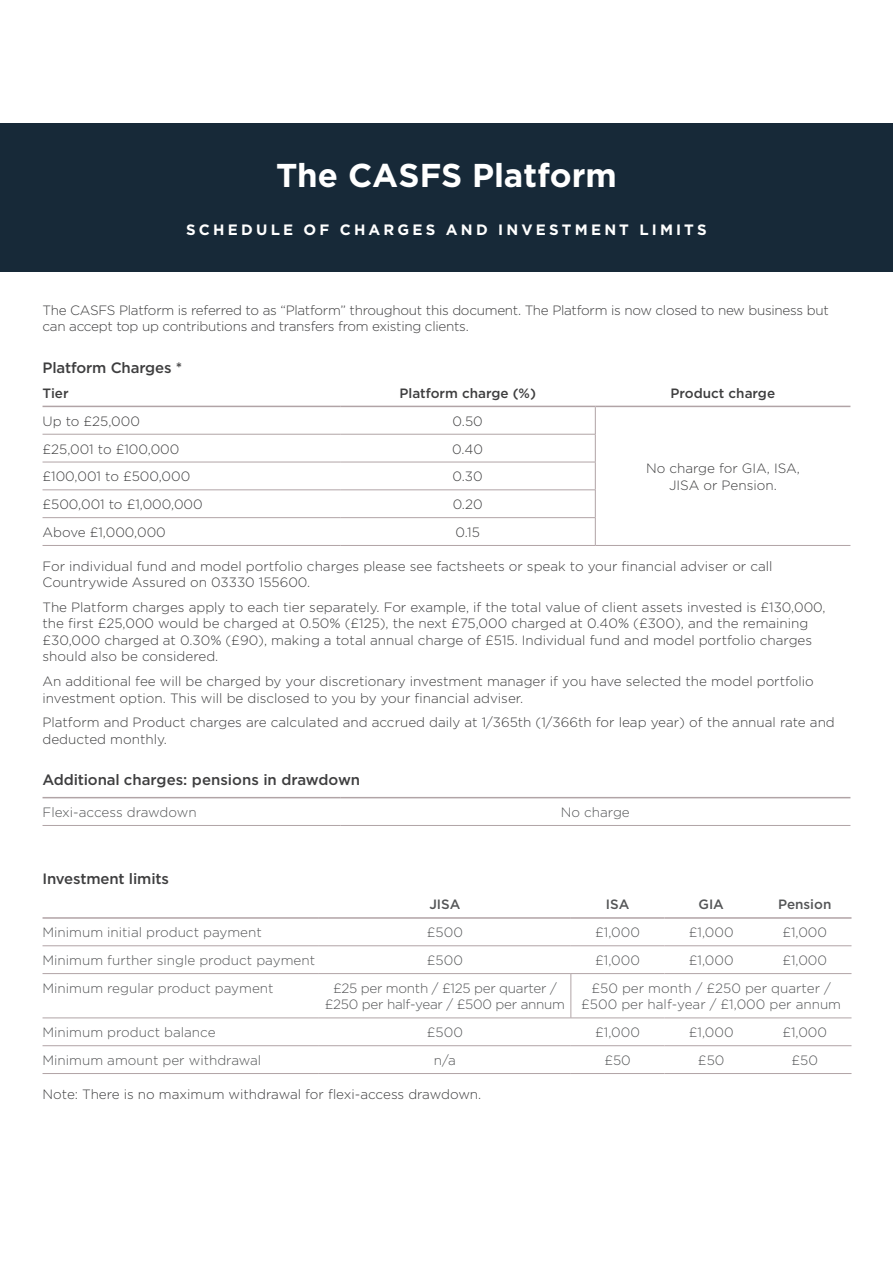
<style>
.page{position:relative;width:893px;height:1263px;background:#fff}
.page>*{position:absolute;margin:0;border:0;box-sizing:border-box;transform-origin:0 0}
.t1{font:700 33px "Gotham";letter-spacing:-.005em;color:#fff}
.t2{font:500 15px "Gotham";letter-spacing:-.01em;color:#3e3e3f}
.t3{font:700 15px "Gotham";letter-spacing:.21em;color:#fff}
.t4{font:300 13.5px/16.5px "Gotham";color:#3e3e3f}
.t5{font:300 13.5px/16.5px "Gotham";color:#545557;text-align:center}
.t6{font:300 13.5px/16.5px "Gotham";letter-spacing:-.02em;color:#3e3e3f}
.t7{font:300 13.5px/16.5px "Gotham";letter-spacing:-.02em;color:#545557;text-align:center}
.t8{font:500 13.5px "Gotham";color:#3e3e3f}
.t9{font:500 13.5px "Gotham";color:#545557}
</style>
<div class="page">
<div style="left:0;top:123px;width:893px;height:149px;background:#172938"></div>
<hr style="left:43px;top:434px;width:297px;height:1px;background:#b1a4a6">
<hr style="left:340px;top:434px;width:255px;height:1px;background:#b1a4a6">
<hr style="left:43px;top:462px;width:297px;height:1px;background:#b1a4a6">
<hr style="left:340px;top:462px;width:255px;height:1px;background:#b1a4a6">
<hr style="left:43px;top:490px;width:297px;height:1px;background:#b1a4a6">
<hr style="left:340px;top:490px;width:255px;height:1px;background:#b1a4a6">
<hr style="left:43px;top:517px;width:297px;height:1px;background:#b1a4a6">
<hr style="left:340px;top:517px;width:255px;height:1px;background:#b1a4a6">
<hr style="left:595px;top:545px;width:255px;height:1px;background:#b1a4a6">
<hr style="left:43px;top:406px;width:297px;height:1px;background:#b1a4a6">
<hr style="left:340px;top:406px;width:255px;height:1px;background:#b1a4a6">
<hr style="left:595px;top:406px;width:255px;height:1px;background:#b1a4a6">
<hr style="left:43px;top:545px;width:297px;height:1px;background:#b1a4a6">
<hr style="left:340px;top:545px;width:255px;height:1px;background:#b1a4a6">
<svg style="left:595px;top:407px;width:1px;height:138px"></svg>
<hr style="left:43px;top:825px;width:297px;height:1px;background:#b1a4a6">
<hr style="left:340px;top:825px;width:510px;height:1px;background:#b1a4a6">
<hr style="left:43px;top:797px;width:297px;height:1px;background:#b1a4a6">
<hr style="left:340px;top:797px;width:510px;height:1px;background:#b1a4a6">
<hr style="left:43px;top:945px;width:276px;height:1px;background:#b1a4a6">
<hr style="left:319px;top:945px;width:252px;height:1px;background:#b1a4a6">
<hr style="left:571px;top:945px;width:93px;height:1px;background:#b1a4a6">
<hr style="left:664px;top:945px;width:94px;height:1px;background:#b1a4a6">
<hr style="left:758px;top:945px;width:93px;height:1px;background:#b1a4a6">
<hr style="left:43px;top:973px;width:276px;height:1px;background:#b1a4a6">
<hr style="left:319px;top:973px;width:252px;height:1px;background:#b1a4a6">
<hr style="left:571px;top:973px;width:93px;height:1px;background:#b1a4a6">
<hr style="left:664px;top:973px;width:94px;height:1px;background:#b1a4a6">
<hr style="left:758px;top:973px;width:93px;height:1px;background:#b1a4a6">
<hr style="left:43px;top:1018px;width:276px;height:1px;background:#b1a4a6">
<hr style="left:319px;top:1018px;width:252px;height:1px;background:#b1a4a6">
<hr style="left:571px;top:1018px;width:93px;height:1px;background:#b1a4a6">
<hr style="left:664px;top:1018px;width:94px;height:1px;background:#b1a4a6">
<hr style="left:758px;top:1018px;width:93px;height:1px;background:#b1a4a6">
<hr style="left:43px;top:1045px;width:276px;height:1px;background:#b1a4a6">
<hr style="left:319px;top:1045px;width:252px;height:1px;background:#b1a4a6">
<hr style="left:571px;top:1045px;width:93px;height:1px;background:#b1a4a6">
<hr style="left:664px;top:1045px;width:94px;height:1px;background:#b1a4a6">
<hr style="left:758px;top:1045px;width:93px;height:1px;background:#b1a4a6">
<hr style="left:43px;top:917px;width:276px;height:2px;background:#b1a4a6">
<hr style="left:319px;top:917px;width:252px;height:2px;background:#b1a4a6">
<hr style="left:571px;top:917px;width:93px;height:2px;background:#b1a4a6">
<hr style="left:664px;top:917px;width:94px;height:2px;background:#b1a4a6">
<hr style="left:758px;top:917px;width:93px;height:2px;background:#b1a4a6">
<hr style="left:43px;top:1073px;width:276px;height:1px;background:#b1a4a6">
<hr style="left:319px;top:1073px;width:252px;height:1px;background:#b1a4a6">
<hr style="left:571px;top:1073px;width:93px;height:1px;background:#b1a4a6">
<hr style="left:664px;top:1073px;width:94px;height:1px;background:#b1a4a6">
<hr style="left:758px;top:1073px;width:93px;height:1px;background:#b1a4a6">
<hr style="left:571px;top:974px;width:1px;height:44px;background:#b1a4a6">
<h1 class="t1" style="left:276px;top:154px;width:342px">The CASFS Platform</h1>
<p class="t3" style="left:186px;top:219px;width:522px">SCHEDULE OF CHARGES AND INVESTMENT LIMITS</p>
<p class="t6" style="left:43px;top:301px;width:788px">The CASFS Platform is referred to as “Platform” throughout this document. The Platform is now closed to new business but can accept top up contributions and transfers from existing clients.</p>
<p class="t2" style="left:43px;top:357px;width:141px">Platform Charges *</p>
<p class="t8" style="left:43px;top:384px;width:28px">Tier</p>
<p class="t8" style="left:399px;top:384px;width:138px">Platform charge (%)</p>
<p class="t8" style="left:671px;top:384px;width:106px">Product charge</p>
<p class="t4" style="left:43px;top:412px;width:99px">Up to £25,000</p>
<p class="t4" style="left:453px;top:412px;width:32px">0.50</p>
<p class="t4" style="left:646px;top:460px;width:155px;text-align:center">No charge for GIA, ISA,<br>JISA or Pension.</p>
<p class="t4" style="left:43px;top:440px;width:138px">£25,001 to £100,000</p>
<p class="t4" style="left:452px;top:440px;width:32px">0.40</p>
<p class="t4" style="left:43px;top:468px;width:149px">£100,001 to £500,000</p>
<p class="t4" style="left:453px;top:468px;width:32px">0.30</p>
<p class="t4" style="left:43px;top:496px;width:162px">£500,001 to £1,000,000</p>
<p class="t4" style="left:453px;top:496px;width:31px">0.20</p>
<p class="t4" style="left:43px;top:524px;width:125px">Above £1,000,000</p>
<p class="t4" style="left:455px;top:524px;width:26px">0.15</p>
<p class="t4" style="left:43px;top:557px;width:732px">For individual fund and model portfolio charges please see factsheets or speak to your financial adviser or call<br>Countrywide Assured on 03330 155600.</p>
<p class="t4" style="left:43px;top:598px;width:785px">The Platform charges apply to each tier separately. For example, if the total value of client assets invested is £130,000, the first £25,000 would be charged at 0.50% (£125), the next £75,000 charged at 0.40% (£300), and the remaining £30,000 charged at 0.30% (£90), making a total annual charge of £515. Individual fund and model portfolio charges should also be considered.</p>
<p class="t4" style="left:43px;top:673px;width:773px">An additional fee will be charged by your discretionary investment manager if you have selected the model portfolio investment option. This will be disclosed to you by your financial adviser.</p>
<p class="t4" style="left:43px;top:714px;width:794px">Platform and Product charges are calculated and accrued daily at 1/365th (1/366th for leap year) of the annual rate and deducted monthly.</p>
<p class="t2" style="left:43px;top:770px;width:319px">Additional charges: pensions in drawdown</p>
<p class="t5" style="left:43px;top:803px;width:156px">Flexi-access drawdown</p>
<p class="t5" style="left:561px;top:803px;width:70px">No charge</p>
<p class="t2" style="left:43px;top:869px;width:128px">Investment limits</p>
<p class="t9" style="left:429px;top:896px;width:32px">JISA</p>
<p class="t9" style="left:606px;top:896px;width:25px">ISA</p>
<p class="t9" style="left:698px;top:896px;width:27px">GIA</p>
<p class="t9" style="left:778px;top:896px;width:55px">Pension</p>
<p class="t5" style="left:43px;top:924px;width:221px">Minimum initial product payment</p>
<p class="t5" style="left:427px;top:924px;width:38px">£500</p>
<p class="t5" style="left:595px;top:924px;width:46px">£1,000</p>
<p class="t5" style="left:689px;top:924px;width:46px">£1,000</p>
<p class="t5" style="left:782px;top:924px;width:46px">£1,000</p>
<p class="t5" style="left:43px;top:952px;width:274px">Minimum further single product payment</p>
<p class="t5" style="left:427px;top:952px;width:38px">£500</p>
<p class="t5" style="left:595px;top:952px;width:46px">£1,000</p>
<p class="t5" style="left:689px;top:952px;width:46px">£1,000</p>
<p class="t5" style="left:782px;top:952px;width:46px">£1,000</p>
<p class="t5" style="left:43px;top:979px;width:233px">Minimum regular product payment</p>
<p class="t7" style="left:325px;top:979px;width:242px">£25 per month / £125 per quarter / £250 per half-year / £500 per annum</p>
<p class="t5" style="left:581px;top:979px;width:261px">£50 per month / £250 per quarter / £500 per half-year / £1,000 per annum</p>
<p class="t5" style="left:43px;top:1024px;width:175px">Minimum product balance</p>
<p class="t5" style="left:427px;top:1024px;width:38px">£500</p>
<p class="t5" style="left:595px;top:1024px;width:46px">£1,000</p>
<p class="t5" style="left:689px;top:1024px;width:46px">£1,000</p>
<p class="t5" style="left:782px;top:1024px;width:46px">£1,000</p>
<p class="t5" style="left:43px;top:1052px;width:220px">Minimum amount per withdrawal</p>
<p class="t5" style="left:434px;top:1052px;width:23px">n/a</p>
<p class="t5" style="left:604px;top:1052px;width:28px">£50</p>
<p class="t5" style="left:698px;top:1052px;width:28px">£50</p>
<p class="t5" style="left:791px;top:1052px;width:28px">£50</p>
<p class="t4" style="left:43px;top:1085px;width:440px">Note: There is no maximum withdrawal for flexi-access drawdown.</p>
</div>
